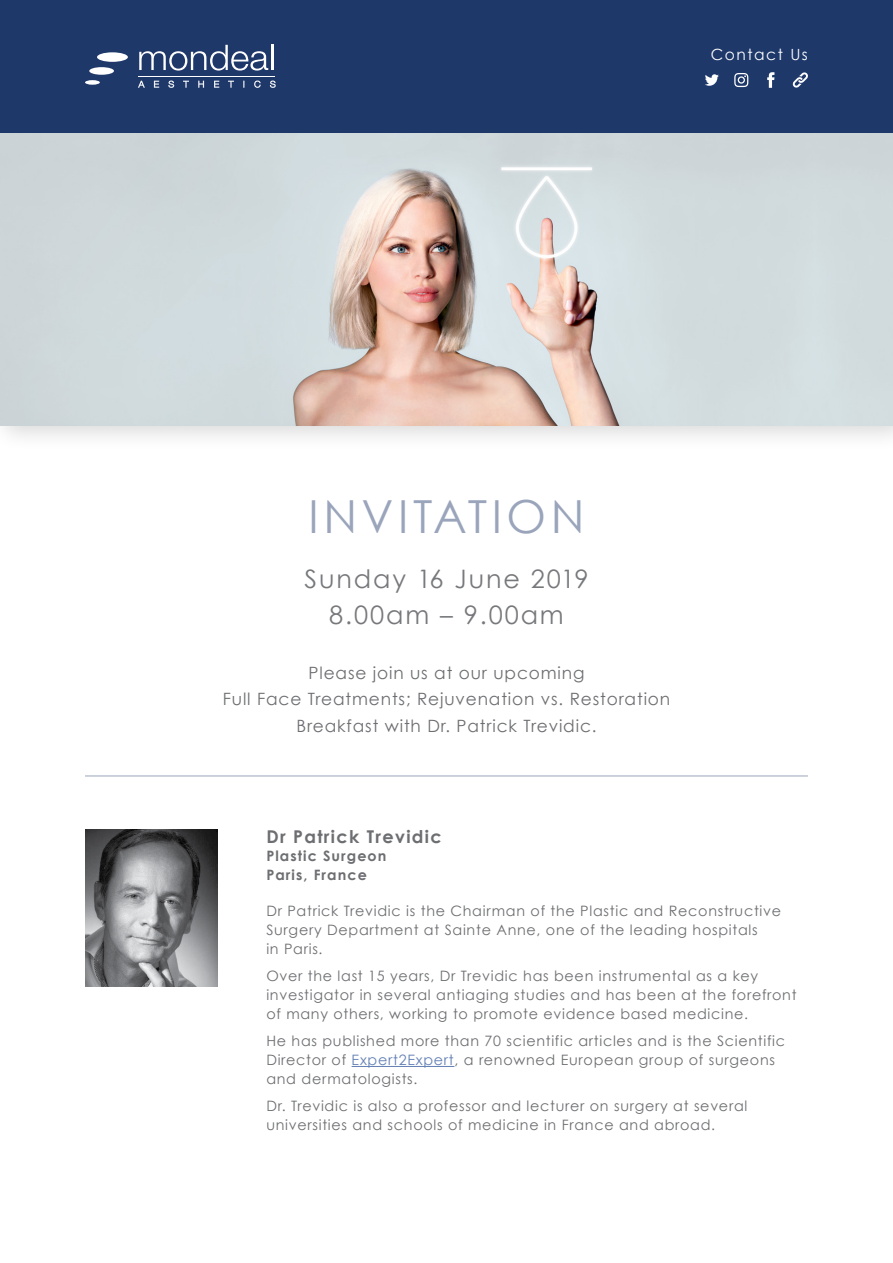
<style>
.page{position:relative;width:893px;height:1263px;background:#fff}
.page>*{position:absolute;margin:0;border:0;box-sizing:border-box;transform-origin:0 0}
.t1{font:45.6px "Century Gothic";letter-spacing:.1em;color:#9aa5bc}
.t2{font:25.5px/36px "Century Gothic";letter-spacing:.075em;color:#77787b;text-align:center}
.t3{font:700 17.55px "Century Gothic";letter-spacing:.075em;color:#6d6e71}
.t4{font:16.95px/26.2px "Century Gothic";letter-spacing:.05em;color:#6d6e71;text-align:center}
.t5{font:15.45px "Century Gothic";letter-spacing:.1em;color:#fff}
.t6{font:14.25px/18.8px "Century Gothic";letter-spacing:.05em;color:#6d6e71}
.t7{font:700 14.25px/18.8px "Century Gothic";letter-spacing:.075em;color:#6d6e71}
.s1{color:#627fb5}
</style>
<div class="page">
<div style="left:0;top:118px;width:893px;height:335px;background:#000;opacity:.15"></div>
<img style="left:0;top:132px;width:893px;height:293px">
<hr style="left:85px;top:775px;width:723px;height:1px;background:#9aa5bc">
<img style="left:85px;top:829px;width:132px;height:157px">
<div style="left:0;top:0;width:893px;height:132px;background:#1e386a"></div>
<svg style="left:138px;top:81px;width:7px;height:7px"></svg>
<svg style="left:154px;top:81px;width:5px;height:7px"></svg>
<svg style="left:168px;top:81px;width:6px;height:7px"></svg>
<svg style="left:183px;top:81px;width:6px;height:7px"></svg>
<svg style="left:198px;top:81px;width:6px;height:7px"></svg>
<svg style="left:214px;top:81px;width:5px;height:7px"></svg>
<svg style="left:228px;top:81px;width:6px;height:7px"></svg>
<svg style="left:243px;top:81px;width:2px;height:7px"></svg>
<svg style="left:254px;top:81px;width:7px;height:7px"></svg>
<svg style="left:270px;top:81px;width:6px;height:7px"></svg>
<svg style="left:139px;top:45px;width:129px;height:26px"></svg>
<hr style="left:271px;top:45px;width:2px;height:25px;background:#fff">
<div style="left:97px;top:52px;width:31px;height:10px;background:#fff;border-radius:50%"></div>
<div style="left:89px;top:67px;width:25px;height:8px;background:#fff;border-radius:50%"></div>
<div style="left:85px;top:80px;width:15px;height:5px;background:#fff;border-radius:50%"></div>
<hr style="left:138px;top:76px;width:137px;height:1px;background:#fff">
<svg style="left:705px;top:74px;width:14px;height:12px"></svg>
<svg style="left:734px;top:73px;width:14px;height:14px"></svg>
<svg style="left:767px;top:72px;width:7px;height:16px"></svg>
<svg style="left:793px;top:72px;width:15px;height:16px"></svg>
<hr style="left:352px;top:1066px;width:102px;height:1px;background:#627fb5">
<p class="t5" style="left:711px;top:45px;width:99px">Contact Us</p>
<h1 class="t1" style="left:308px;top:488px;width:278px">INVITATION</h1>
<h2 class="t2" style="left:305px;top:560px;width:285px">Sunday 16 June 2019<br>8.00am – 9.00am</h2>
<p class="t4" style="left:223px;top:660px;width:449px">Please join us at our upcoming<br>Full Face Treatments; Rejuvenation vs. Restoration<br>Breakfast with Dr. Patrick Trevidic.</p>
<p class="t3" style="left:266px;top:825px;width:177px">Dr Patrick Trevidic</p>
<p class="t7" style="left:266px;top:846px;width:122px">Plastic Surgeon<br>Paris, France</p>
<p class="t6" style="left:266px;top:902px;width:516px">Dr Patrick Trevidic is the Chairman of the Plastic and Reconstructive<br>Surgery Department at Sainte Anne, one of the leading hospitals<br>in Paris.</p>
<p class="t6" style="left:266px;top:967px;width:532px">Over the last 15 years, Dr Trevidic has been instrumental as a key investigator in several antiaging studies and has been at the forefront of many others, working to promote evidence based medicine.</p>
<p class="t6" style="left:266px;top:1031px;width:520px">He has published more than 70 scientific articles and is the Scientific<br>Director of <span class="s1">Expert2Expert</span>, a renowned European group of surgeons and dermatologists.</p>
<p class="t6" style="left:266px;top:1096px;width:483px">Dr. Trevidic is also a professor and lecturer on surgery at several universities and schools of medicine in France and abroad.</p>
</div>
